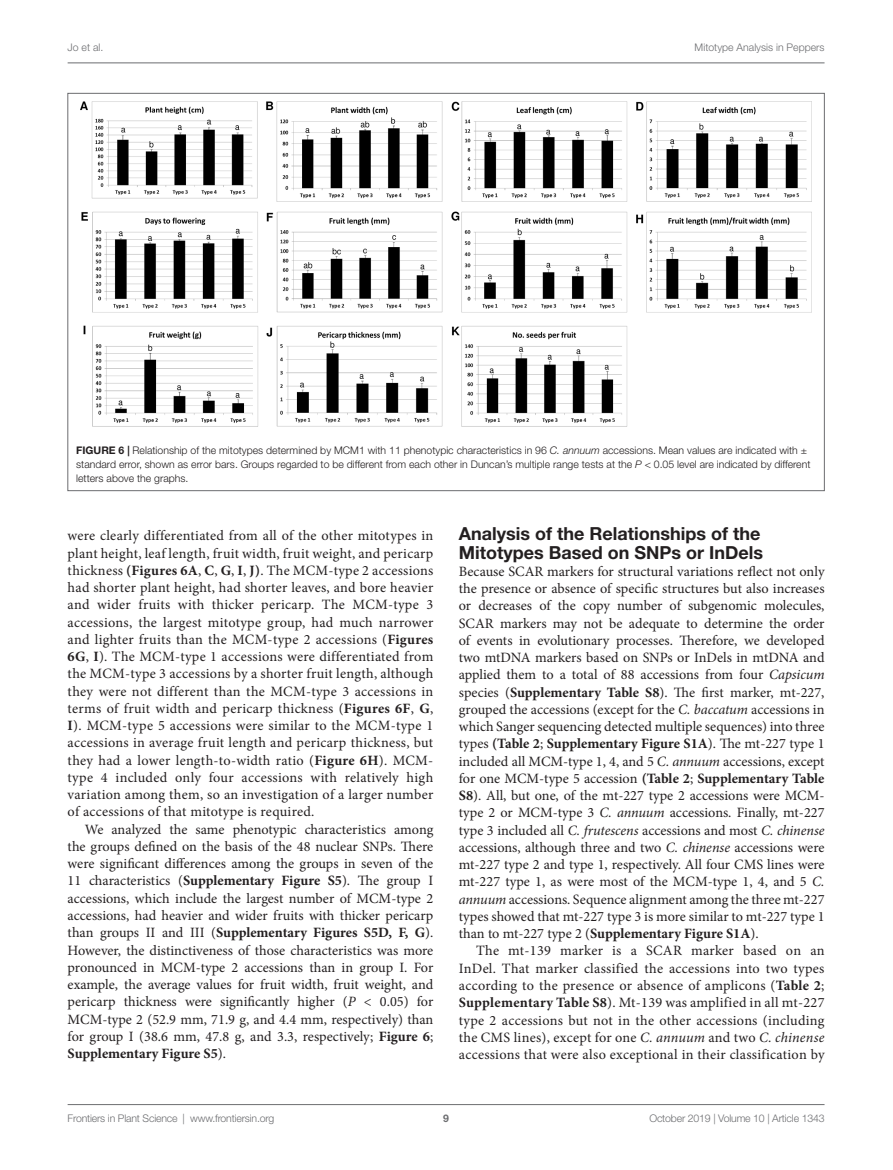
<style>
.page{position:relative;width:893px;height:1170px;background:#fff}
.page>*{position:absolute;margin:0;border:0;box-sizing:border-box;transform-origin:0 0}
._2{font:700 18px/18.8px "Helvetica Neue LT Std";color:#231f20}
.T{font:14.25px/17.2px "Minion Pro";letter-spacing:.01em;color:#231f20;text-align:justify}
.T1{font:14.25px/17.2px "Minion Pro";color:#231f20;text-align:justify}
.FC{font:300 10.5px/14.2px "Helvetica Neue LT Std";color:#231f20}
.t1{font:300 10.5px "Helvetica Neue LT Std";letter-spacing:-.015em;color:#6c6d70}
.t2{font:700 10.5px "Helvetica Neue LT Std";color:#6c6d70}
.s1{font-weight:700}
.s2{font-style:italic}
</style>
<div class="page">
<hr style="left:68px;top:63px;width:756px;height:1px;background:#6c6d70">
<hr style="left:68px;top:1104px;width:756px;height:1px;background:#6c6d70">
<img style="left:80px;top:102px;width:732px;height:324px">
<p class="t1" style="left:68px;top:41px;width:37px">Jo et al.</p>
<p class="t1" style="left:695px;top:41px;width:131px">Mitotype Analysis in Peppers</p>
<p class="FC" style="left:76px;top:442px;width:736px"><span class="s1">FIGURE 6 |</span> Relationship of the mitotypes determined by MCM1 with 11 phenotypic characteristics in 96 <span class="s2">C. annuum</span> accessions. Mean values are indicated with ± standard error, shown as error bars. Groups regarded to be different from each other in Duncan’s multiple range tests at the <span class="s2">P</span> &lt; 0.05 level are indicated by different letters above the graphs.</p>
<p class="T" style="left:68px;top:527px;width:367px">were clearly differentiated from all of the other mitotypes in plant height, leaf length, fruit width, fruit weight, and pericarp thickness <span class="s1">(Figures 6A</span>, <span class="s1">C</span>, <span class="s1">G</span>, <span class="s1">I</span>, <span class="s1">J)</span>. The MCM-type 2 accessions had shorter plant height, had shorter leaves, and bore heavier and wider fruits with thicker pericarp. The MCM-type 3 accessions, the largest mitotype group, had much narrower and lighter fruits than the MCM-type 2 accessions (<span class="s1">Figures 6G</span>, <span class="s1">I</span>). The MCM-type 1 accessions were differentiated from the MCM-type 3 accessions by a shorter fruit length, although they were not different than the MCM-type 3 accessions in terms of fruit width and pericarp thickness (<span class="s1">Figures 6F</span>, <span class="s1">G</span>, <span class="s1">I</span>). MCM-type 5 accessions were similar to the MCM-type 1 accessions in average fruit length and pericarp thickness, but they had a lower length-to-width ratio (<span class="s1">Figure 6H</span>). MCM&shy;type 4 included only four accessions with relatively high variation among them, so an investigation of a larger number of accessions of that mitotype is required.</p>
<p class="T" style="left:68px;top:820px;width:367px;text-indent:17px">We analyzed the same phenotypic characteristics among the groups defined on the basis of the 48 nuclear SNPs. There were significant differences among the groups in seven of the 11 characteristics (<span class="s1">Supplementary Figure S5</span>). The group I accessions, which include the largest number of MCM-type 2 accessions, had heavier and wider fruits with thicker pericarp than groups II and III (<span class="s1">Supplementary Figures S5D, F, G</span>).<br>However, the distinctiveness of those characteristics was more pronounced in MCM-type 2 accessions than in group I. For example, the average values for fruit width, fruit weight, and pericarp thickness were significantly higher (<span class="s2">P</span> &lt; 0.05) for MCM-type 2 (52.9 mm, 71.9 g, and 4.4 mm, respectively) than for group I (38.6 mm, 47.8 g, and 3.3, respectively; <span class="s1">Figure 6</span>; <span class="s1">Supplementary Figure S5</span>).</p>
<p class="_2" style="left:459px;top:523px;width:306px">Analysis of the Relationships of the<br>Mitotypes Based on SNPs or InDels</p>
<p class="T1" style="left:459px;top:562px;width:367px">Because SCAR markers for structural variations reflect not only the presence or absence of specific structures but also increases or decreases of the copy number of subgenomic molecules, SCAR markers may not be adequate to determine the order of events in evolutionary processes. Therefore, we developed two mtDNA markers based on SNPs or InDels in mtDNA and applied them to a total of 88 accessions from four <span class="s2">Capsicum </span>species (<span class="s1">Supplementary Table S8</span>). The first marker, mt-227, grouped the accessions (except for the <span class="s2">C. baccatum</span> accessions in which Sanger sequencing detected multiple sequences) into three types <span class="s1">(Table 2</span>; <span class="s1">Supplementary Figure S1A</span>). The mt-227 type 1 included all MCM-type 1, 4, and 5 <span class="s2">C. annuum</span> accessions, except for one MCM-type 5 accession <span class="s1">(Table 2</span>; <span class="s1">Supplementary Table S8</span>). All, but one, of the mt-227 type 2 accessions were MCM&shy;type 2 or MCM-type 3 <span class="s2">C. annuum</span> accessions. Finally, mt-227 type 3 included all <span class="s2">C. frutescens</span> accessions and most <span class="s2">C. chinense </span>accessions, although three and two <span class="s2">C. chinense</span> accessions were mt-227 type 2 and type 1, respectively. All four CMS lines were mt-227 type 1, as were most of the MCM-type 1, 4, and 5 <span class="s2">C. annuum</span> accessions. Sequence alignment among the three mt-227 types showed that mt-227 type 3 is more similar to mt-227 type 1 than to mt-227 type 2 (<span class="s1">Supplementary Figure S1A</span>).</p>
<p class="T" style="left:459px;top:942px;width:367px;text-indent:17px">The mt-139 marker is a SCAR marker based on an InDel. That marker classified the accessions into two types according to the presence or absence of amplicons (<span class="s1">Table 2</span>; <span class="s1">Supplementary Table S8</span>). Mt-139 was amplified in all mt-227 type 2 accessions but not in the other accessions (including the CMS lines), except for one <span class="s2">C. annuum</span> and two <span class="s2">C. chinense </span>accessions that were also exceptional in their classification by</p>
<p class="t1" style="left:68px;top:1111px;width:208px">Frontiers in Plant Science | www.frontiersin.org</p>
<p class="t2" style="left:443px;top:1111px;width:7px">9</p>
<p class="t1" style="left:649px;top:1111px;width:177px">October 2019 | Volume 10 | Article 1343</p>
</div>
